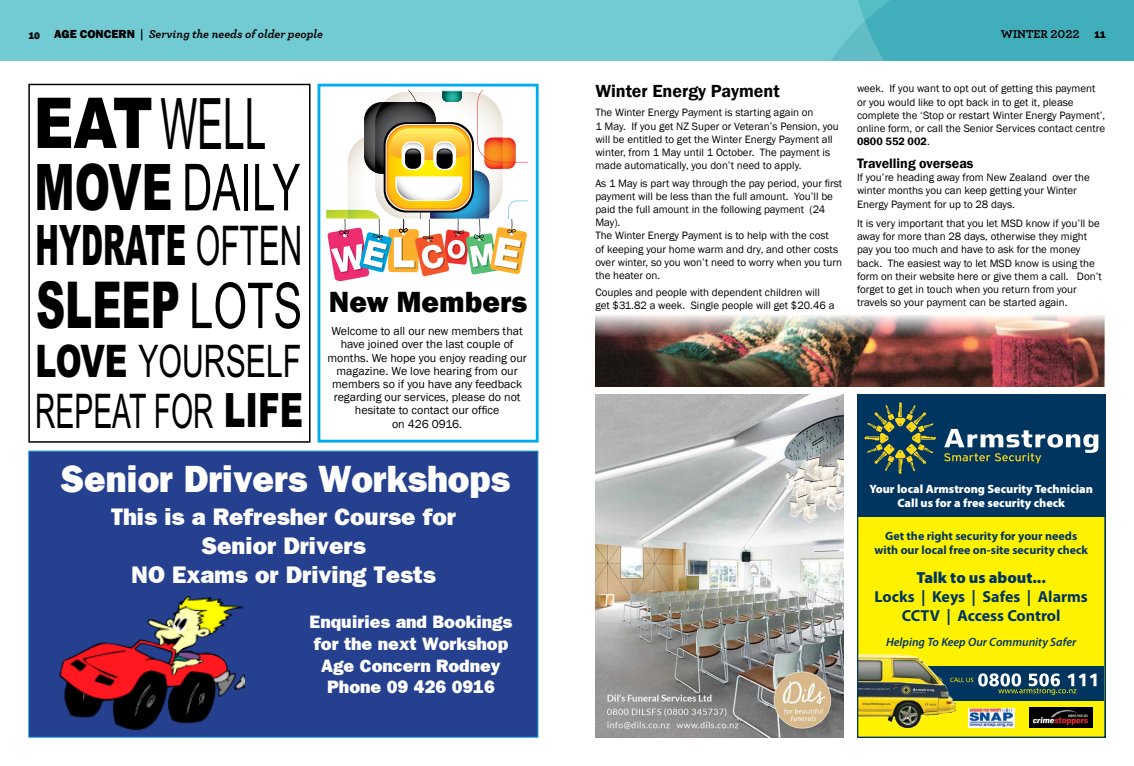
<style>
.page{position:relative;width:1134px;height:766px;background:#fff}
.page>*{position:absolute;margin:0;border:0;box-sizing:border-box;transform-origin:0 0}
.t1{font:71px "Arial Narrow";color:#000;scale:.67 1}
.t2{font:64.9px "Arial Narrow";color:#000;scale:.79 1}
.t3{font:900 64.7px "Arial";color:#000;scale:.63 1}
.t4{font:900 55.8px "Arial";color:#000;scale:.51 1}
.t5{font:47.7px "Arial Narrow";color:#000;scale:.72 1}
.t6{font:44.9px "Arial Narrow";color:#000;scale:.82 1}
.t7{font:38px "Frankfurt Gothic Heavy Plain";color:#fff;scale:.95 1}
.t8{font:800 30px "Franklin Gothic";color:#000}
.t9{font:24px/28.8px "Frankfurt Gothic Heavy Plain";color:#fff;text-align:center}
.t10{font:18px/21.6px "Frankfurt Gothic Heavy Plain";color:#fff;text-align:center}
.t11{font:600 18px "Franklin Gothic";color:#000}
.t12{font:700 16px/19.2px "Myriad Pro";color:#00355f;text-align:center}
.t13{font:900 16px "Myriad Pro";color:#00355f}
.t14{font:600 14px "Franklin Gothic";color:#000}
.t15{font:12px/13.2px "Franklin Gothic";color:#000;text-align:center}
.t16{font:700 12px/14.4px "Myriad Pro";color:#00355f;text-align:center}
.t17{font:900 12px/14.4px "Myriad Pro";color:#fff;text-align:center}
.t18{font:italic 700 12px "Archer";color:#000}
.t19{font:italic 600 12px "Myriad Pro";color:#00355f}
.t20{font:700 12px "Archer";color:#000}
.t21{font:11px/13.2px "Franklin Gothic";color:#000}
.s1{font-family:"Franklin Gothic";font-weight:800;font-style:normal;font-size:10px}
.s2{font-family:"Franklin Gothic";font-weight:800;font-style:normal}
.s3{font-style:normal}
.s4{font-family:"Franklin Gothic";font-weight:800;font-size:10px}
.s5{font-family:"Arial";font-weight:900;font-size:70.1px}
.s6{font-family:"Arial";font-weight:900;font-size:64.2px}
.s7{font-family:"Arial Narrow";font-weight:400;font-size:54.8px}
.s8{font-family:"Arial Narrow";font-weight:400;font-size:63.2px}
.s9{font-family:"Arial";font-weight:900}
.s10{font-family:"Arial";font-weight:900;font-size:47.3px}
.s11{font-weight:600}
</style>
<div class="page">
<img style="left:595px;top:315px;width:511px;height:71px">
<div style="left:0;top:0;width:1134px;height:61px;background:#72cbd2"></div>
<svg style="left:831px;top:0;width:303px;height:61px;background:#46b1bd"></svg>
<svg style="left:857px;top:394px;width:248px;height:343px;background:#8f9d32"></svg>
<img style="left:595px;top:394px;width:249px;height:343px">
<div style="left:28px;top:450px;width:510px;height:287px;background:#25408f;border:1px solid #008ccc"></div>
<img style="left:59px;top:596px;width:185px;height:135px">
<div style="left:317px;top:84px;width:222px;height:358px;border:3px solid #00aeef"></div>
<svg style="left:326px;top:91px;width:202px;height:190px"></svg>
<div style="left:28px;top:84px;width:282px;height:358px;border:2px solid #000"></div>
<p class="t18" style="left:28px;top:25px;width:296px"><span class="s1">10</span> <span class="s2">AGE CONCERN</span> <span class="s3">|</span> Serving the needs of older people</p>
<p class="t20" style="left:1001px;top:25px;width:106px">WINTER 2022 <span class="s4">11</span></p>
<h1 class="t1" style="left:34px;top:71px;width:349px"><span class="s5">EAT</span>WELL</h1>
<h2 class="t2" style="left:35px;top:140px;width:338px"><span class="s6">MOVE</span> DAILY</h2>
<h3 class="t4" style="left:36px;top:204px;width:525px">HYDRATE <span class="s7">OFTEN</span></h3>
<h3 class="t3" style="left:36px;top:258px;width:424px">SLEEP <span class="s8">LOTS</span></h3>
<h3 class="t6" style="left:35px;top:328px;width:326px"><span class="s9">LOVE</span> YOURSELF</h3>
<h3 class="t5" style="left:35px;top:376px;width:374px">REPEAT FOR <span class="s10">LIFE</span></h3>
<h3 class="t8" style="left:329px;top:282px;width:200px">New Members</h3>
<p class="t15" style="left:327px;top:325px;width:201px">Welcome to all our new members that have joined over the last couple of months. We hope you enjoy reading our magazine. We love hearing from our members so if you have any feedback regarding our services, please do not hesitate to contact our office<br>on 426 0916.</p>
<h3 class="t7" style="left:60px;top:456px;width:475px">Senior Drivers Workshops</h3>
<h3 class="t9" style="left:111px;top:501px;width:346px">This is a Refresher Course for<br>Senior Drivers<br>NO Exams or Driving Tests</h3>
<h3 class="t10" style="left:310px;top:610px;width:204px">Enquiries and Bookings for the next Workshop<br>Age Concern Rodney<br>Phone 09 426 0916</h3>
<h3 class="t11" style="left:595px;top:80px;width:186px">Winter Energy Payment</h3>
<p class="t21" style="left:595px;top:106px;width:245px">The Winter Energy Payment is starting again on<br>1 May. If you get NZ Super or Veteran’s Pension, you will be entitled to get the Winter Energy Payment all winter, from 1 May until 1 October. The payment is made automatically, you don’t need to apply.</p>
<p class="t21" style="left:595px;top:176px;width:248px">As 1 May is part way through the pay period, your first payment will be less than the full amount. You’ll be paid the full amount in the following payment (24<br>May).<br>The Winter Energy Payment is to help with the cost<br>of keeping your home warm and dry, and other costs over winter, so you won’t need to worry when you turn the heater on.</p>
<p class="t21" style="left:595px;top:286px;width:241px">Couples and people with dependent children will get $31.82 a week. Single people will get $20.46 a</p>
<p class="t21" style="left:857px;top:82px;width:250px">week. If you want to opt out of getting this payment or you would like to opt back in to get it, please complete the ‘Stop or restart Winter Energy Payment’, online form, or call the Senior Services contact centre <span class="s11">0800 552 002</span>.</p>
<p class="t14" style="left:857px;top:155px;width:118px">Travelling overseas</p>
<p class="t21" style="left:857px;top:171px;width:234px">If you’re heading away from New Zealand over the winter months you can keep getting your Winter<br>Energy Payment for up to 28 days.</p>
<p class="t21" style="left:857px;top:217px;width:246px">It is very important that you let MSD know if you’ll be away for more than 28 days, otherwise they might pay you too much and have to ask for the money back. The easiest way to let MSD know is using the form on their website here or give them a call. Don’t forget to get in touch when you return from your travels so your payment can be started again.</p>
<p class="t17" style="left:870px;top:481px;width:225px">Your local Armstrong Security Technician<br>Call us for a free security check</p>
<p class="t16" style="left:874px;top:528px;width:215px">Get the right security for your needs with our local free on-site security check</p>
<h3 class="t13" style="left:916px;top:568px;width:131px">Talk to us about...</h3>
<h3 class="t12" style="left:874px;top:587px;width:215px">Locks | Keys | Safes | Alarms<br>CCTV | Access Control</h3>
<p class="t19" style="left:886px;top:634px;width:192px">Helping To Keep Our Community Safer</p>
</div>
